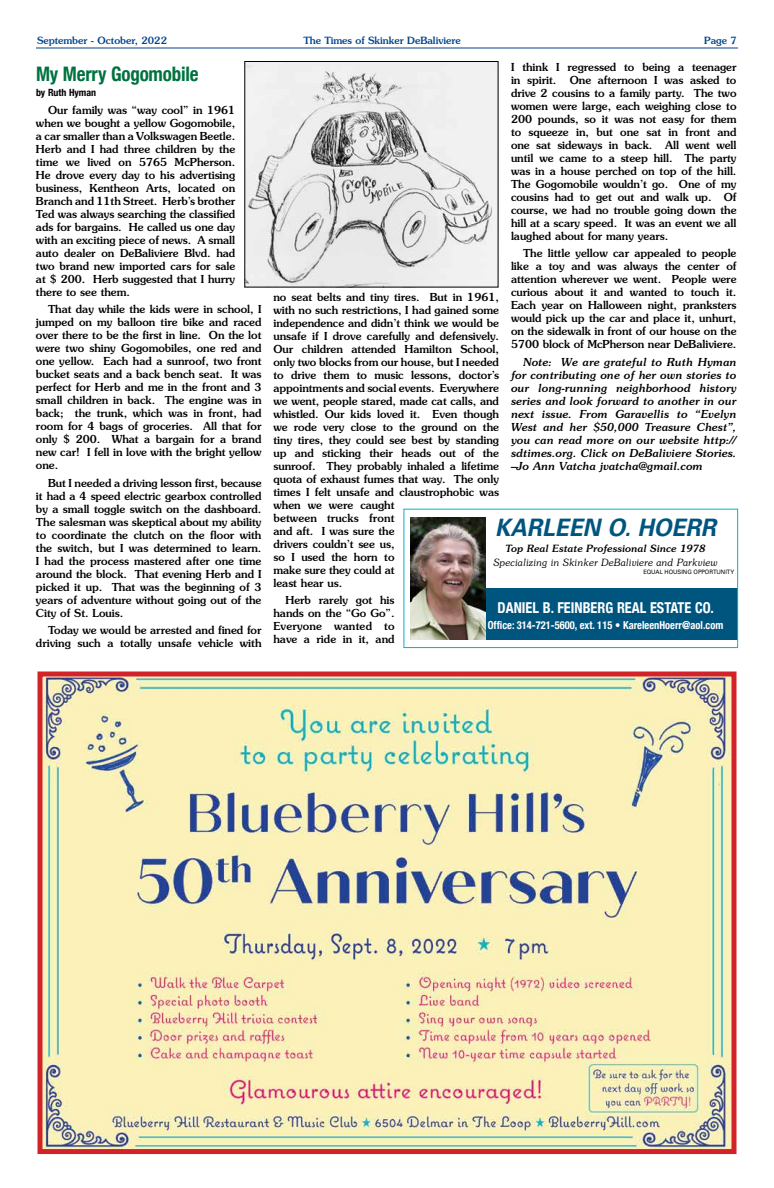
<style>
.page{position:relative;width:774px;height:1188px;background:#fff}
.page>*{position:absolute;margin:0;border:0;box-sizing:border-box;transform-origin:0 0}
.t1{font:italic 700 24px "Univers";color:#00557f;scale:.95 1}
.t2{font:700 condensed 20px "Helvetica Neue";letter-spacing:-.01em;color:#00723f;scale:.95 1}
.t3{font:700 condensed 15px "Helvetica Neue";color:#fff;scale:.95 1}
.t4{font:500 11px/13px "Souvenir";color:#000;text-align:justify}
.t5{font:italic 500 11px/13px "Souvenir";color:#000;text-align:justify}
.t6{font:700 condensed 11px "Helvetica Neue";color:#fff;scale:.95 1}
.t7{font:500 10px "Souvenir";color:#00458b}
.t8{font:italic 300 10px "Souvenir";color:#000}
.t9{font:italic 500 10px "Souvenir";color:#000}
.t10{font:700 condensed 9.9px "Helvetica Neue";color:#000}
.t11{font:6px "Univers";color:#000;scale:.95 1}
</style>
<div class="page">
<hr style="left:36px;top:48px;width:702px;height:1px;background:#00458b">
<img style="left:44px;top:678px;width:686px;height:470px">
<div style="left:38px;top:672px;width:698px;height:482px;border:5px solid #d2232a"></div>
<img style="left:246px;top:63px;width:251px;height:223px">
<div style="left:483px;top:588px;width:255px;height:52px;background:#00557f"></div>
<div style="left:404px;top:509px;width:334px;height:139px;border:1px solid #00b3d4"></div>
<img style="left:410px;top:518px;width:75px;height:122px">
<p class="t7" style="left:37px;top:34px;width:132px">September - October, 2022</p>
<p class="t7" style="left:303px;top:34px;width:159px">The Times of Skinker DeBaliviere</p>
<p class="t7" style="left:704px;top:34px;width:34px">Page 7</p>
<h2 class="t2" style="left:36px;top:62px;width:173px">My Merry Gogomobile</h2>
<p class="t10" style="left:36px;top:87px;width:62px">by Ruth Hyman</p>
<p class="t4" style="left:36px;top:103px;width:201px;text-indent:12px">Our family was “way cool” in 1961 when we bought a yellow Gogomobile, a car smaller than a Volkswagen Beetle.<br>Herb and I had three children by the time we lived on 5765 McPherson.<br>He drove every day to his advertising business, Kentheon Arts, located on Branch and 11th Street. Herb’s brother Ted was always searching the classified ads for bargains. He called us one day with an exciting piece of news. A small auto dealer on DeBaliviere Blvd. had two brand new imported cars for sale at $ 200. Herb suggested that I hurry there to see them.</p>
<p class="t4" style="left:36px;top:303px;width:227px;text-indent:12px">That day while the kids were in school, I jumped on my balloon tire bike and raced over there to be the first in line. On the lot were two shiny Gogomobiles, one red and one yellow. Each had a sunroof, two front bucket seats and a back bench seat. It was perfect for Herb and me in the front and 3 small children in back. The engine was in back; the trunk, which was in front, had room for 4 bags of groceries. All that for only $ 200. What a bargain for a brand new car! I fell in love with the bright yellow one.</p>
<p class="t4" style="left:36px;top:476px;width:227px;text-indent:12px">But I needed a driving lesson first, because it had a 4 speed electric gearbox controlled by a small toggle switch on the dashboard.<br>The salesman was skeptical about my ability to coordinate the clutch on the floor with the switch, but I was determined to learn.<br>I had the process mastered after one time around the block. That evening Herb and I picked it up. That was the beginning of 3 years of adventure without going out of the City of St. Louis.</p>
<p class="t4" style="left:36px;top:624px;width:227px;text-align:right">Today we would be arrested and fined for driving such a totally unsafe vehicle with</p>
<p class="t4" style="left:511px;top:60px;width:227px">I think I regressed to being a teenager in spirit. One afternoon I was asked to drive 2 cousins to a family party. The two women were large, each weighing close to 200 pounds, so it was not easy for them to squeeze in, but one sat in front and one sat sideways in back. All went well until we came to a steep hill. The party was in a house perched on top of the hill.<br>The Gogomobile wouldn’t go. One of my cousins had to get out and walk up. Of course, we had no trouble going down the hill at a scary speed. It was an event we all laughed about for many years.</p>
<p class="t4" style="left:511px;top:247px;width:227px;text-indent:12px">The little yellow car appealed to people like a toy and was always the center of attention wherever we went. People were curious about it and wanted to touch it.<br>Each year on Halloween night, pranksters would pick up the car and place it, unhurt, on the sidewalk in front of our house on the 5700 block of McPherson near DeBaliviere.</p>
<p class="t5" style="left:511px;top:355px;width:227px;text-indent:12px">Note: We are grateful to Ruth Hyman for contributing one of her own stories to our long-running neighborhood history series and look forward to another in our next issue. From Garavellis to “Evelyn West and her $50,000 Treasure Chest”, you can read more on our website http:// sdtimes.org. Click on DeBaliviere Stories. –Jo Ann Vatcha jvatcha@gmail.com</p>
<p class="t4" style="left:274px;top:290px;width:227px;text-align:left">no seat belts and tiny tires. But in 1961, with no such restrictions, I had gained some independence and didn’t think we would be unsafe if I drove carefully and defensively.<br>Our children attended Hamilton School, only two blocks from our house, but I needed to drive them to music lessons, doctor’s appointments and social events. Everywhere we went, people stared, made cat calls, and whistled. Our kids loved it. Even though we rode very close to the ground on the tiny tires, they could see best by standing up and sticking their heads out of the sunroof. They probably inhaled a lifetime quota of exhaust fumes that way. The only times I felt unsafe and claustrophobic was when we were caught<br>between trucks front<br>and aft. I was sure the<br>drivers couldn’t see us,<br>so I used the horn to<br>make sure they could at<br>least hear us.</p>
<p class="t4" style="left:274px;top:594px;width:123px;text-indent:12px">Herb rarely got his hands on the “Go Go”.<br>Everyone wanted to have a ride in it, and</p>
<h1 class="t1" style="left:495px;top:513px;width:234px">KARLEEN O. HOERR</h1>
<p class="t9" style="left:505px;top:542px;width:202px">Top Real Estate Professional Since 1978</p>
<p class="t8" style="left:493px;top:556px;width:226px">Specializing in Skinker DeBaliviere and Parkview</p>
<p class="t11" style="left:643px;top:569px;width:97px">EQUAL HOUSING OPPORTUNITY</p>
<h3 class="t3" style="left:498px;top:599px;width:229px">DANIEL B. FEINBERG REAL ESTATE CO.</h3>
<p class="t6" style="left:488px;top:619px;width:249px">Office: 314-721-5600, ext. 115 • KareleenHoerr@aol.com</p>
</div>
